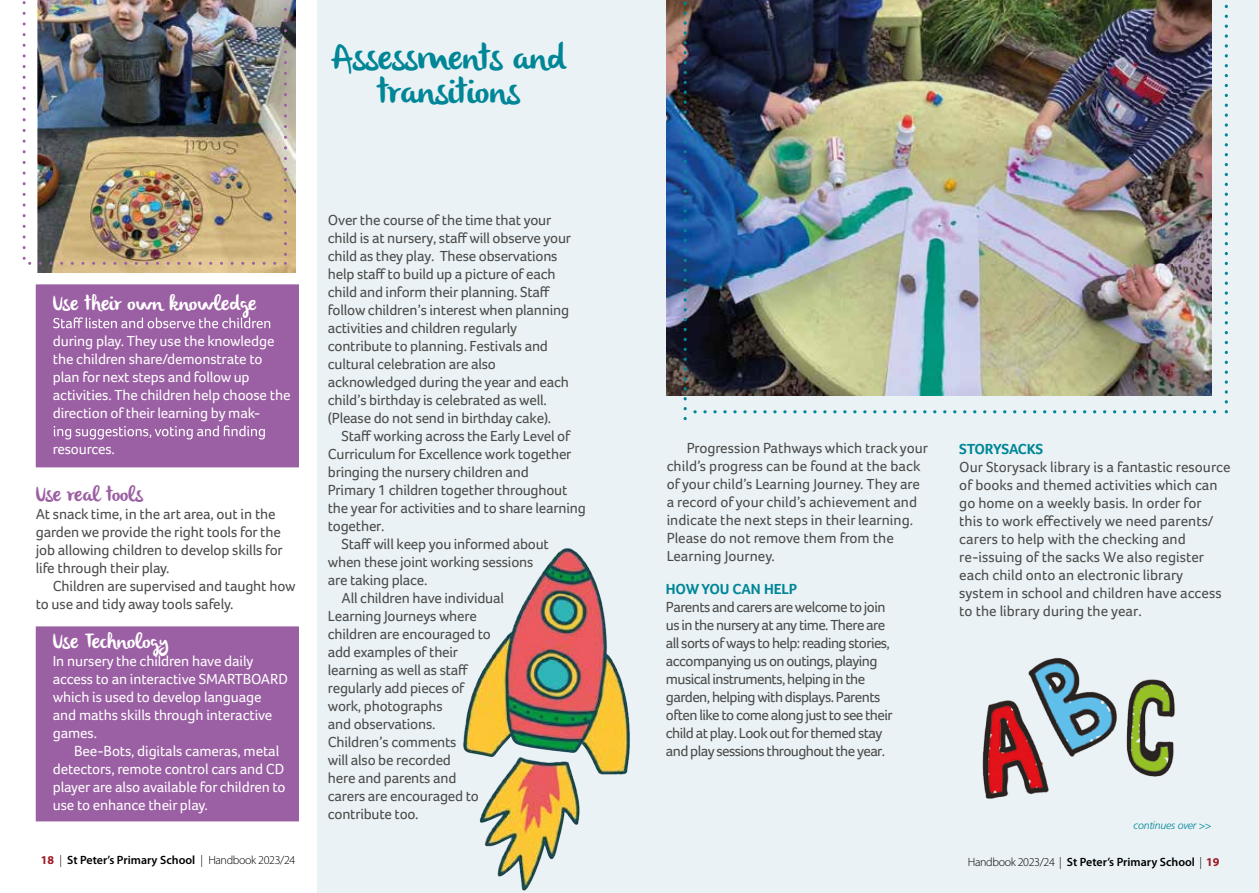
<style>
.page{position:relative;width:1259px;height:893px;background:#fff}
.page>*{position:absolute;margin:0;border:0;box-sizing:border-box;transform-origin:0 0}
.t1{font:36px/33.5px "olivier";color:#008697;text-align:center}
.t2{font:21px "olivier";color:#fff}
.t3{font:21px "olivier";color:#9b5fa3}
.t4{font:15px/18px "Foco";letter-spacing:-.015em;color:#4a4a49}
.t5{font:15px/18px "Foco";letter-spacing:-.01em;color:#fff}
.t6{font:15px/18px "Foco";letter-spacing:-.04em;color:#4a4a49}
.t7{font:700 15px "Foco";letter-spacing:-.01em;color:#008697}
.t8{font:600 12px "Myriad Pro";color:#000}
.t9{font:italic 300 10.5px "Frutiger";letter-spacing:-.02em;color:#008697}
.s1{font-weight:300}
.s2{font-weight:300;font-size:10.5px}
.s3{font-size:10.5px}
.s4{font-family:"Bree";font-weight:700;color:#9b1921}
.s5{font-weight:700;color:#9b1921}
</style>
<div class="page">
<div style="left:617px;top:0;width:642px;height:893px;background:#eaf2f5"></div>
<img style="left:38px;top:0;width:257px;height:272px">
<div style="left:317px;top:0;width:313px;height:893px;background:#eaf2f5"></div>
<div style="left:36px;top:284px;width:263px;height:183px;background:#9b5fa3"></div>
<div style="left:36px;top:626px;width:263px;height:195px;background:#9b5fa3"></div>
<svg style="left:53px;top:317px;width:217px;height:11px"></svg>
<svg style="left:54px;top:425px;width:211px;height:14px"></svg>
<img style="left:463px;top:548px;width:167px;height:343px">
<img style="left:23px;top:0;width:264px;height:265px">
<svg style="left:695px;top:0;width:533px;height:413px"></svg>
<img style="left:982px;top:657px;width:193px;height:142px">
<img style="left:667px;top:0;width:544px;height:395px">
<img style="left:683px;top:0;width:4px;height:421px">
<h1 class="t1" style="left:331px;top:43px;width:237px">Assessments and transitions</h1>
<h2 class="t2" style="left:53px;top:291px;width:205px">Use their own knowledge</h2>
<p class="t5" style="left:53px;top:332px;width:239px">during play. They use the knowledge the children share/demonstrate to plan for next steps and follow up activities. The children help choose the direction of their learning by mak-</p>
<p class="t5" style="left:53px;top:440px;width:64px">resources.</p>
<h2 class="t3" style="left:36px;top:482px;width:109px">Use real tools</h2>
<p class="t4" style="left:36px;top:504px;width:249px">At snack time, in the art area, out in the garden we provide the right tools for the job allowing children to develop skills for life through their play.</p>
<p class="t4" style="left:36px;top:576px;width:261px;text-indent:17px">Children are supervised and taught how to use and tidy away tools safely.</p>
<h2 class="t2" style="left:53px;top:629px;width:118px">Use Technology</h2>
<p class="t5" style="left:53px;top:651px;width:237px">In nursery the children have daily access to an interactive SMARTBOARD which is used to develop language and maths skills through interactive games.</p>
<p class="t5" style="left:53px;top:741px;width:234px;text-indent:21px">Bee-Bots, digitals cameras, metal detectors, remote control cars and CD player are also available for children to use to enhance their play.</p>
<p class="t4" style="left:328px;top:210px;width:245px">Over the course of the time that your child is at nursery, staffwill observe your child as they play. These observations help staff to build up a picture of each child and inform their planning. Staff follow children’s interest when planning activities and children regularly contribute to planning. Festivals and cultural celebration are also acknowledged during the year and each child’s birthday is celebrated as well. (Please do not send in birthday cake).</p>
<p class="t4" style="left:342px;top:426px;width:230px">Staffworking across the Early Level of</p>
<p class="t4" style="left:328px;top:444px;width:245px">Curriculum for Excellence work together</p>
<p class="t4" style="left:328px;top:462px;width:202px">bringing the nursery children and</p>
<p class="t4" style="left:328px;top:480px;width:241px">Primary 1 children together throughout</p>
<p class="t4" style="left:328px;top:498px;width:259px">the year for activities and to share learning</p>
<p class="t4" style="left:328px;top:516px;width:58px">together.</p>
<p class="t4" style="left:342px;top:534px;width:209px">Staffwill keep you informed about</p>
<p class="t4" style="left:328px;top:552px;width:207px">when these joint working sessions</p>
<p class="t4" style="left:328px;top:570px;width:101px">are taking place.</p>
<p class="t4" style="left:342px;top:588px;width:164px">All children have individual</p>
<p class="t4" style="left:328px;top:606px;width:151px">Learning Journeys where</p>
<p class="t4" style="left:328px;top:624px;width:165px">children are encouraged to</p>
<p class="t4" style="left:328px;top:642px;width:132px">add examples of their</p>
<p class="t4" style="left:328px;top:660px;width:142px">learning as well as staff</p>
<p class="t4" style="left:328px;top:678px;width:138px">regularly add pieces of</p>
<p class="t4" style="left:328px;top:696px;width:116px">work, photographs</p>
<p class="t4" style="left:328px;top:714px;width:109px">and observations.</p>
<p class="t4" style="left:328px;top:732px;width:130px">Children’s comments</p>
<p class="t4" style="left:328px;top:750px;width:125px">will also be recorded</p>
<p class="t4" style="left:328px;top:768px;width:130px">here and parents and</p>
<p class="t4" style="left:328px;top:786px;width:153px">carers are encouraged to</p>
<p class="t4" style="left:328px;top:804px;width:92px">contribute too.</p>
<p class="t4" style="left:666px;top:439px;width:263px;text-indent:20px">Progression Pathways which track your child’s progress can be found at the back of your child’s Learning Journey. They are a record of your child’s achievement and indicate the next steps in their learning.<br>Please do not remove them from the Learning Journey.</p>
<p class="t7" style="left:666px;top:580px;width:133px">HOW YOU CAN HELP</p>
<p class="t6" style="left:666px;top:598px;width:228px">Parents and carers are welcome to join us in the nursery at any time. There are all sorts of ways to help: reading stories, accompanying us on outings, playing musical instruments, helping in the garden, helping with displays. Parents often like to come along just to see their child at play. Look out for themed stay and play sessions throughout the year.</p>
<p class="t7" style="left:959px;top:440px;width:86px">STORYSACKS</p>
<p class="t4" style="left:959px;top:458px;width:273px">Our Storysack library is a fantastic resource of books and themed activities which can go home on a weekly basis. In order for<br>this to work effectively we need parents/ carers to help with the checking and re-issuing of the sacks We also register each child onto an electronic library system in school and children have access to the library during the year.</p>
<p class="t9" style="left:1133px;top:819px;width:79px">continues over &gt;&gt;</p>
<p class="t8" style="left:973px;top:852px;width:240px"><span class="s1">ndbook 2020/21</span> <span class="s2">|</span> St Peter’s Primary Schoo<span class="s3">l</span> <span class="s1">|</span> <span class="s4">13</span></p>
<p class="t8" style="left:36px;top:852px;width:254px"><span class="s4">12</span> <span class="s2">|</span> St Peter’s Primary Scho l <span class="s2">|</span> <span class="s1">Handbook 2018/19</span></p>
<p class="t8" style="left:41px;top:853px;width:256px"><span class="s5">18</span> <span class="s1">|</span> St Peter’s Primary School <span class="s1">| Handbook 2023/24</span></p>
<p class="t8" style="left:960px;top:855px;width:261px"><sup>Ha</sup><span class="s1">Handbook 2023/24 |</span> St Peter’s Primary School <span class="s1">|</span> <span class="s5">19</span></p>
</div>
